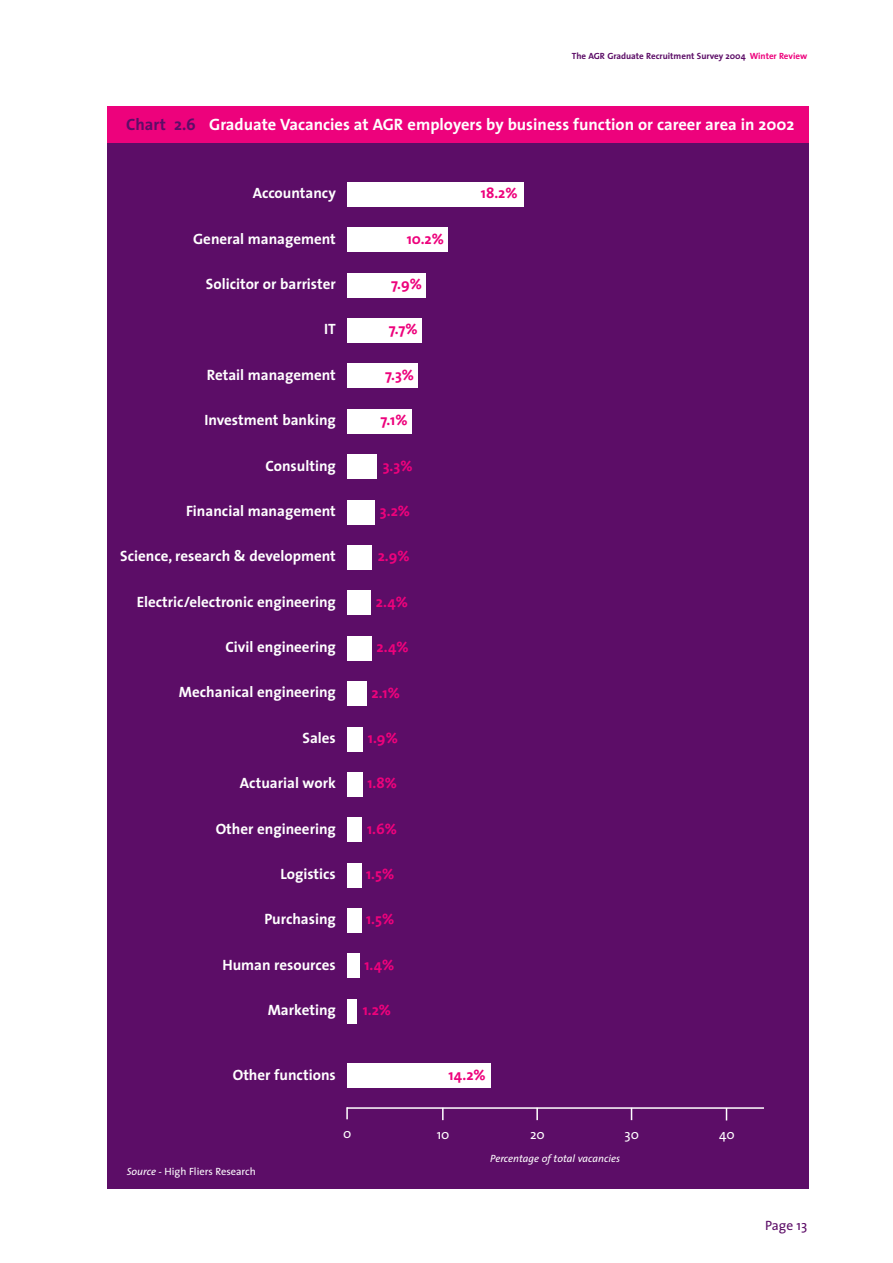
<style>
.page{position:relative;width:893px;height:1263px;background:#fff}
.page>*{position:absolute;margin:0;border:0;box-sizing:border-box;transform-origin:0 0}
.t1{font:700 16.5px "The Sans";color:#fff}
.t2{font:700 15px "The Sans";color:#fff}
.t3{font:700 15px "The Sans";color:#ed027c}
.t4{font:13.5px "The Sans";color:#fff}
.t5{font:13.5px "The Sans";color:#5c0d67}
.t6{font:italic 10.5px "The Sans";color:#fff}
.t7{font:10.5px "The Sans";color:#fff}
.t8{font:700 9px "The Sans";color:#5c0d67}
.s1{color:#ed027c}
.s2{color:#5c0d67}
.s3{font-style:italic}
</style>
<div class="page">
<div style="left:107px;top:138px;width:701px;height:1051px;background:#5c0d67"></div>
<hr style="left:347px;top:1107px;width:417px;height:2px;background:#fff">
<svg style="left:630px;top:1108px;width:2px;height:12px"></svg>
<svg style="left:536px;top:1108px;width:2px;height:12px"></svg>
<svg style="left:346px;top:1107px;width:2px;height:12px"></svg>
<div style="left:107px;top:106px;width:701px;height:37px;background:#ed027c"></div>
<div style="left:347px;top:228px;width:100px;height:24px;background:#fff"></div>
<div style="left:347px;top:182px;width:176px;height:25px;background:#fff"></div>
<div style="left:347px;top:273px;width:78px;height:24px;background:#fff"></div>
<div style="left:347px;top:318px;width:75px;height:25px;background:#fff"></div>
<div style="left:347px;top:409px;width:64px;height:24px;background:#fff"></div>
<div style="left:347px;top:364px;width:71px;height:24px;background:#fff"></div>
<div style="left:347px;top:455px;width:30px;height:24px;background:#fff"></div>
<div style="left:347px;top:500px;width:28px;height:24px;background:#fff"></div>
<div style="left:347px;top:591px;width:24px;height:24px;background:#fff"></div>
<div style="left:347px;top:545px;width:24px;height:25px;background:#fff"></div>
<div style="left:347px;top:636px;width:24px;height:24px;background:#fff"></div>
<div style="left:347px;top:682px;width:20px;height:24px;background:#fff"></div>
<div style="left:347px;top:772px;width:15px;height:24px;background:#fff"></div>
<div style="left:347px;top:727px;width:16px;height:24px;background:#fff"></div>
<div style="left:347px;top:818px;width:15px;height:24px;background:#fff"></div>
<div style="left:347px;top:863px;width:15px;height:24px;background:#fff"></div>
<div style="left:347px;top:954px;width:13px;height:24px;background:#fff"></div>
<div style="left:347px;top:908px;width:14px;height:25px;background:#fff"></div>
<div style="left:347px;top:999px;width:9px;height:24px;background:#fff"></div>
<svg style="left:725px;top:1108px;width:2px;height:12px"></svg>
<div style="left:347px;top:1064px;width:143px;height:24px;background:#fff"></div>
<p class="t8" style="left:572px;top:53px;width:237px">The AGR Graduate Recruitment Survey 2004 <span class="s1">Winter Review</span></p>
<p class="t1" style="left:126px;top:119px;width:669px"><span class="s2">Chart 2.6</span> Graduate Vacancies at AGR employers by business function or career area in 2002</p>
<p class="t2" style="left:253px;top:188px;width:85px">Accountancy</p>
<p class="t3" style="left:481px;top:188px;width:38px">18.2%</p>
<p class="t2" style="left:193px;top:233px;width:144px">General management</p>
<p class="t3" style="left:407px;top:233px;width:39px">10.2%</p>
<p class="t2" style="left:206px;top:278px;width:131px">Solicitor or barrister</p>
<p class="t3" style="left:391px;top:278px;width:32px">7.9%</p>
<p class="t2" style="left:324px;top:324px;width:13px">IT</p>
<p class="t3" style="left:389px;top:324px;width:30px">7.7%</p>
<p class="t2" style="left:207px;top:369px;width:131px">Retail management</p>
<p class="t3" style="left:385px;top:369px;width:30px">7.3%</p>
<p class="t2" style="left:204px;top:414px;width:133px">Investment banking</p>
<p class="t3" style="left:380px;top:415px;width:29px">7.1%</p>
<p class="t2" style="left:265px;top:460px;width:72px">Consulting</p>
<p class="t3" style="left:383px;top:460px;width:31px">3.3%</p>
<p class="t2" style="left:186px;top:505px;width:151px">Financial management</p>
<p class="t3" style="left:380px;top:505px;width:32px">3.2%</p>
<p class="t2" style="left:120px;top:551px;width:217px">Science, research &amp; development</p>
<p class="t3" style="left:377px;top:551px;width:33px">2.9%</p>
<p class="t2" style="left:137px;top:596px;width:201px">Electric/electronic engineering</p>
<p class="t3" style="left:376px;top:596px;width:34px">2.4%</p>
<p class="t2" style="left:225px;top:641px;width:112px">Civil engineering</p>
<p class="t3" style="left:376px;top:641px;width:34px">2.4%</p>
<p class="t2" style="left:179px;top:687px;width:158px">Mechanical engineering</p>
<p class="t3" style="left:371px;top:687px;width:30px">2.1%</p>
<p class="t2" style="left:302px;top:732px;width:35px">Sales</p>
<p class="t3" style="left:368px;top:732px;width:31px">1.9%</p>
<p class="t2" style="left:240px;top:778px;width:97px">Actuarial work</p>
<p class="t3" style="left:367px;top:778px;width:31px">1.8%</p>
<p class="t2" style="left:216px;top:823px;width:122px">Other engineering</p>
<p class="t3" style="left:367px;top:823px;width:31px">1.6%</p>
<p class="t2" style="left:280px;top:868px;width:57px">Logistics</p>
<p class="t3" style="left:366px;top:868px;width:30px">1.5%</p>
<p class="t2" style="left:264px;top:914px;width:73px">Purchasing</p>
<p class="t3" style="left:366px;top:914px;width:30px">1.5%</p>
<p class="t2" style="left:222px;top:959px;width:115px">Human resources</p>
<p class="t3" style="left:364px;top:959px;width:31px">1.4%</p>
<p class="t2" style="left:268px;top:1004px;width:70px">Marketing</p>
<p class="t3" style="left:362px;top:1005px;width:30px">1.2%</p>
<p class="t2" style="left:233px;top:1069px;width:105px">Other functions</p>
<p class="t3" style="left:448px;top:1069px;width:39px">14.2%</p>
<p class="t4" style="left:343px;top:1128px;width:10px">0</p>
<p class="t4" style="left:437px;top:1129px;width:14px">10</p>
<p class="t4" style="left:530px;top:1129px;width:16px">20</p>
<p class="t4" style="left:624px;top:1129px;width:16px">30</p>
<p class="t7" style="left:127px;top:1168px;width:130px"><span class="s3">Source</span> - High Fliers Research</p>
<p class="t6" style="left:490px;top:1154px;width:131px">Percentage of total vacancies</p>
<p class="t4" style="left:719px;top:1129px;width:17px">40</p>
<p class="t5" style="left:765px;top:1221px;width:44px">Page 13</p>
</div>
